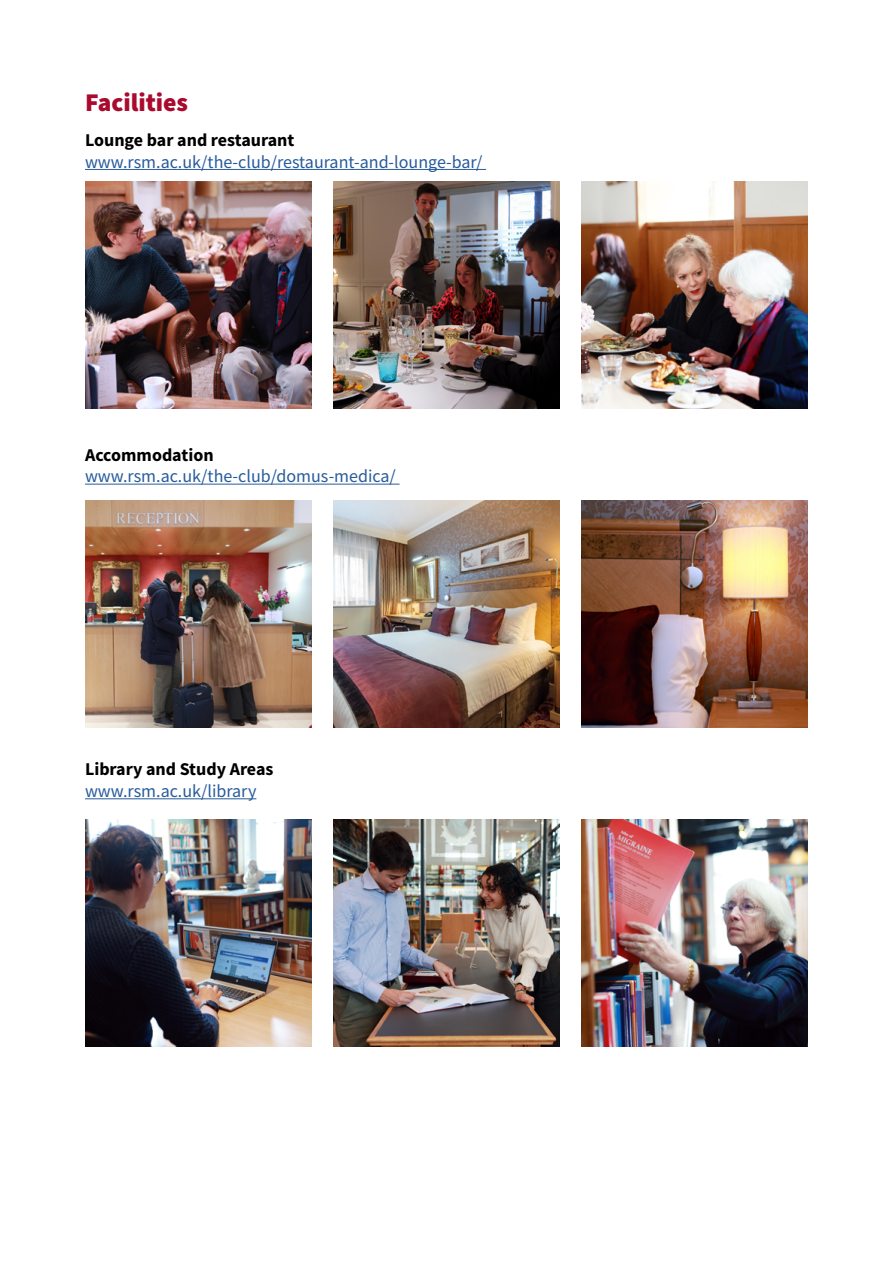
<style>
.page{position:relative;width:893px;height:1263px;background:#fff}
.page>*{position:absolute;margin:0;border:0;box-sizing:border-box;transform-origin:0 0}
.t1{font:900 25.5px "Source Sans Pro";color:#a90a2e}
.t2{font:18px "Source Sans Pro";color:#275b9b}
.t3{font:700 18px "Source Sans Pro";color:#000}
</style>
<div class="page">
<img style="left:85px;top:181px;width:227px;height:227px">
<img style="left:333px;top:500px;width:227px;height:227px">
<img style="left:85px;top:819px;width:227px;height:227px">
<img style="left:333px;top:181px;width:227px;height:227px">
<img style="left:85px;top:500px;width:227px;height:227px">
<img style="left:333px;top:819px;width:227px;height:227px">
<img style="left:581px;top:181px;width:227px;height:227px">
<img style="left:581px;top:500px;width:227px;height:227px">
<img style="left:581px;top:819px;width:227px;height:227px">
<hr style="left:85px;top:169px;width:401px;height:1px;background:#275b9b">
<hr style="left:85px;top:484px;width:315px;height:1px;background:#275b9b">
<hr style="left:85px;top:798px;width:171px;height:1px;background:#275b9b">
<h1 class="t1" style="left:85px;top:85px;width:105px">Facilities</h1>
<p class="t3" style="left:85px;top:128px;width:211px">Lounge bar and restaurant</p>
<p class="t2" style="left:85px;top:150px;width:399px">www.rsm.ac.uk/the-club/restaurant-and-lounge-bar/</p>
<p class="t3" style="left:85px;top:443px;width:130px">Accommodation</p>
<p class="t2" style="left:85px;top:465px;width:312px">www.rsm.ac.uk/the-club/domus-medica/</p>
<p class="t3" style="left:85px;top:757px;width:190px">Library and Study Areas</p>
<p class="t2" style="left:85px;top:779px;width:173px">www.rsm.ac.uk/library</p>
</div>
